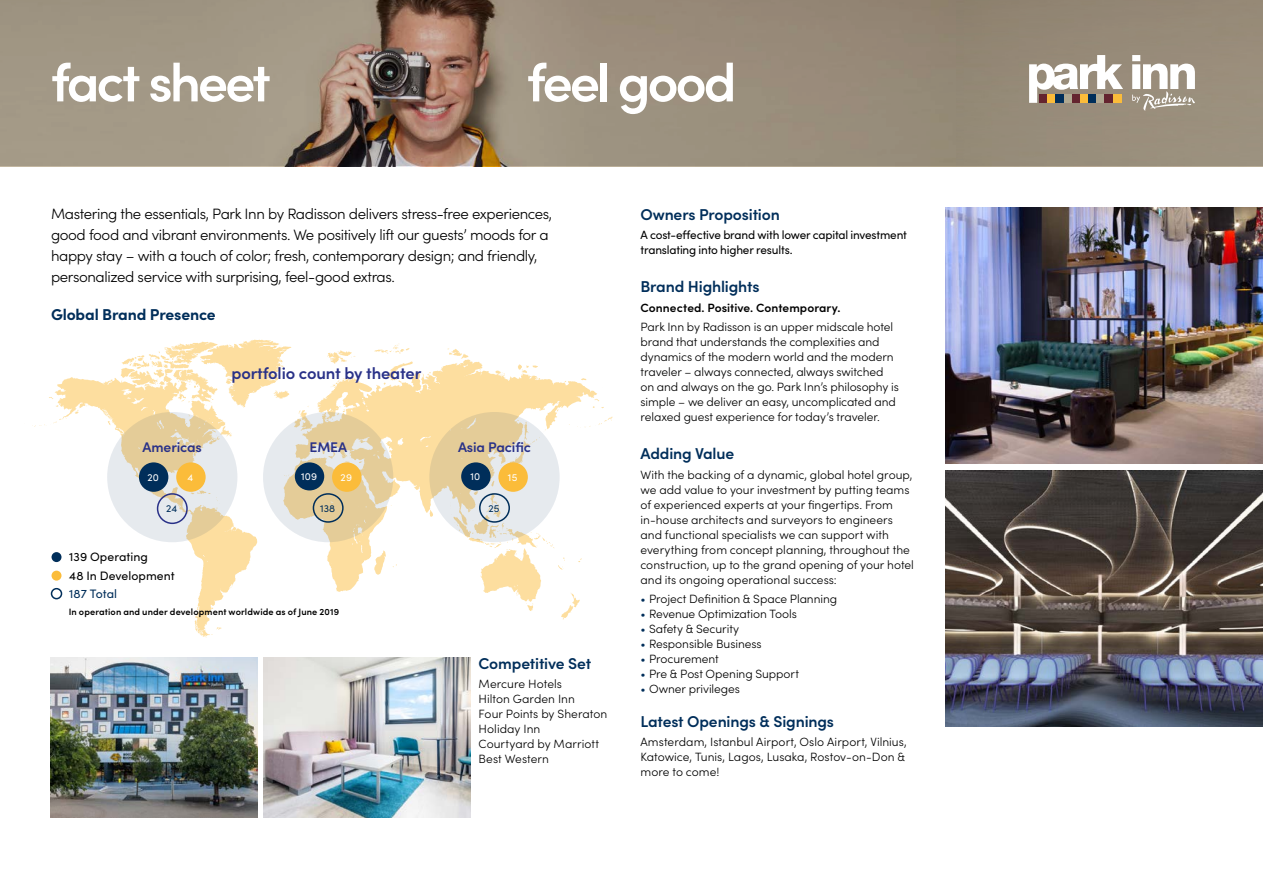
<style>
.page{position:relative;width:1263px;height:893px;background:#fff}
.page>*{position:absolute;margin:0;border:0;box-sizing:border-box;transform-origin:0 0}
.t1{font:600 54px "Sofia Pro";letter-spacing:-.06em;color:#fff}
.t2{font:600 16.5px "Sofia Pro";letter-spacing:-.01em;color:#293188}
.t3{font:600 15.75px "Sofia Pro";letter-spacing:-.01em;color:#002e5a}
.t4{font:700 15.75px "Sofia Pro";letter-spacing:-.01em;color:#002e5a}
.t5{font:300 15px/21px "Sofia Pro";letter-spacing:-.025em;color:#000}
.t6{font:600 13.95px "Sofia Pro";letter-spacing:-.01em;color:#293188}
.t7{font:12.3px/18.3px "Sofia Pro";letter-spacing:.005em;color:#000}
.t8{font:12.3px "Sofia Pro";letter-spacing:-.005em;color:#002e5a}
.t9{font:300 12px/15px "Sofia Pro";color:#000}
.t10{font:12px/15px "Sofia Pro";letter-spacing:-.015em;color:#000}
.t11{font:600 12px "Sofia Pro";letter-spacing:.005em;color:#000}
.t12{font:10.2px "Sofia Pro";letter-spacing:.015em;color:#fff}
.t13{font:10.2px "Sofia Pro";letter-spacing:.01em;color:#002e5a}
.t14{font:600 9.15px "Sofia Pro";letter-spacing:.015em;color:#000}
.s1{color:#002e5a}
</style>
<div class="page">
<img style="left:51px;top:657px;width:206px;height:160px">
<svg style="left:32px;top:340px;width:580px;height:298px"></svg>
<svg style="left:107px;top:412px;width:130px;height:130px;background:#e4ddcb"></svg>
<div style="left:139px;top:462px;width:29px;height:30px;background:#002e5a;border-radius:50%"></div>
<div style="left:176px;top:462px;width:30px;height:30px;background:#fbbc3a;border-radius:50%"></div>
<div style="left:157px;top:493px;width:31px;height:31px;border:2px solid #293188;border-radius:50%"></div>
<svg style="left:263px;top:412px;width:130px;height:130px;background:#e3d6b8"></svg>
<div style="left:295px;top:462px;width:29px;height:28px;background:#002e5a;border-radius:50%"></div>
<div style="left:332px;top:462px;width:29px;height:30px;background:#fbbc3a;border-radius:50%"></div>
<div style="left:313px;top:493px;width:31px;height:30px;border:2px solid #002e5a;border-radius:50%"></div>
<svg style="left:429px;top:412px;width:131px;height:130px;background:#e4dcc7"></svg>
<div style="left:461px;top:462px;width:30px;height:28px;background:#002e5a;border-radius:50%"></div>
<div style="left:498px;top:462px;width:30px;height:30px;background:#fbbc3a;border-radius:50%"></div>
<div style="left:479px;top:493px;width:31px;height:30px;border:2px solid #002e5a;border-radius:50%"></div>
<div style="left:52px;top:552px;width:10px;height:10px;background:#002e5a;border-radius:50%"></div>
<div style="left:52px;top:571px;width:10px;height:10px;background:#fbbc3a;border-radius:50%"></div>
<div style="left:51px;top:588px;width:11px;height:11px;border:2px solid #002e5a;border-radius:50%"></div>
<img style="left:264px;top:657px;width:206px;height:160px">
<img style="left:946px;top:207px;width:317px;height:256px">
<img style="left:946px;top:470px;width:317px;height:256px">
<svg style="left:0;top:0;width:1263px;height:166px;background:#988a78"></svg>
<svg style="left:1029px;top:55px;width:94px;height:48px"></svg>
<div style="left:1039px;top:95px;width:8px;height:8px;background:#64242f"></div>
<div style="left:1047px;top:95px;width:9px;height:8px;background:#fbbc3a"></div>
<div style="left:1056px;top:95px;width:8px;height:8px;background:#002e5a"></div>
<div style="left:1064px;top:95px;width:8px;height:8px;background:#b0a891"></div>
<div style="left:1072px;top:95px;width:8px;height:8px;background:#64242f"></div>
<div style="left:1080px;top:95px;width:8px;height:8px;background:#fbbc3a"></div>
<div style="left:1088px;top:95px;width:9px;height:8px;background:#002e5a"></div>
<div style="left:1097px;top:95px;width:8px;height:8px;background:#b0a891"></div>
<div style="left:1105px;top:95px;width:8px;height:8px;background:#64242f"></div>
<div style="left:1113px;top:95px;width:8px;height:8px;background:#fbbc3a"></div>
<svg style="left:1132px;top:55px;width:63px;height:56px"></svg>
<h1 class="t1" style="left:51px;top:42px;width:221px">fact sheet</h1>
<h1 class="t1" style="left:527px;top:42px;width:211px">feel good</h1>
<p class="t5" style="left:51px;top:203px;width:503px">Mastering the essentials, Park Inn by Radisson delivers stress-free experiences, good food and vibrant environments. We positively lift our guests’ moods for a happy stay – with a touch of color; fresh, contemporary design; and friendly, personalized service with surprising, feel-good extras.</p>
<h3 class="t3" style="left:640px;top:202px;width:141px">Owners Proposition</h3>
<p class="t10" style="left:640px;top:227px;width:268px">A cost-effective brand with lower capital investment translating into higher results.</p>
<h3 class="t3" style="left:640px;top:275px;width:121px">Brand Highlights</h3>
<p class="t11" style="left:640px;top:298px;width:202px">Connected. Positive. Contemporary.</p>
<p class="t9" style="left:640px;top:319px;width:260px">Park Inn by Radisson is an upper midscale hotel brand that understands the complexities and dynamics of the modern world and the modern traveler – always connected, always switched on and always on the go. Park Inn’s philosophy is simple – we deliver an easy, uncomplicated and relaxed guest experience for today’s traveler.</p>
<h3 class="t3" style="left:640px;top:442px;width:95px">Adding Value</h3>
<p class="t9" style="left:640px;top:466px;width:275px">With the backing of a dynamic, global hotel group, we add value to your investment by putting teams of experienced experts at your fingertips. From in-house architects and surveyors to engineers and functional specialists we can support with everything from concept planning, throughout the construction, up to the grand opening of your hotel and its ongoing operational success:</p>
<p class="t9" style="left:640px;top:591px;width:198px"><span class="s1">•</span> Project Definition &amp; Space Planning</p>
<p class="t9" style="left:640px;top:606px;width:158px"><span class="s1">•</span> Revenue Optimization Tools</p>
<p class="t9" style="left:640px;top:621px;width:100px"><span class="s1">•</span> Safety &amp; Security</p>
<p class="t9" style="left:640px;top:636px;width:123px"><span class="s1">•</span> Responsible Business</p>
<p class="t9" style="left:640px;top:651px;width:80px"><span class="s1">•</span> Procurement</p>
<p class="t9" style="left:640px;top:666px;width:160px"><span class="s1">•</span> Pre &amp; Post Opening Support</p>
<p class="t9" style="left:640px;top:681px;width:101px"><span class="s1">•</span> Owner privileges</p>
<h3 class="t3" style="left:640px;top:710px;width:195px">Latest Openings &amp; Signings</h3>
<p class="t9" style="left:640px;top:734px;width:268px">Amsterdam, Istanbul Airport, Oslo Airport, Vilnius,<br>Katowice, Tunis, Lagos, Lusaka, Rostov-on-Don &amp; more to come!</p>
<h3 class="t4" style="left:51px;top:302px;width:166px">Global Brand Presence</h3>
<h2 class="t2" style="left:231px;top:361px;width:191px">portfolio count by theater</h2>
<p class="t6" style="left:458px;top:436px;width:74px">Asia Pacific</p>
<p class="t6" style="left:143px;top:436px;width:61px">Americas</p>
<p class="t6" style="left:310px;top:436px;width:39px">EMEA</p>
<p class="t12" style="left:301px;top:469px;width:18px">109</p>
<p class="t12" style="left:341px;top:470px;width:13px">29</p>
<p class="t13" style="left:320px;top:501px;width:17px">138</p>
<p class="t12" style="left:470px;top:469px;width:11px">10</p>
<p class="t12" style="left:508px;top:470px;width:11px">15</p>
<p class="t13" style="left:488px;top:501px;width:13px">25</p>
<p class="t12" style="left:147px;top:470px;width:13px">20</p>
<p class="t12" style="left:188px;top:470px;width:7px">4</p>
<p class="t13" style="left:166px;top:501px;width:13px">24</p>
<p class="t7" style="left:69px;top:547px;width:107px">139 Operating<br>48 In Development</p>
<p class="t8" style="left:69px;top:585px;width:49px">187 Total</p>
<p class="t14" style="left:69px;top:605px;width:272px">In operation and under development worldwide as of June 2019</p>
<h3 class="t3" style="left:479px;top:651px;width:114px">Competitive Set</h3>
<p class="t9" style="left:479px;top:675px;width:130px">Mercure Hotels<br>Hilton Garden Inn<br>Four Points by Sheraton<br>Holiday Inn<br>Courtyard by Marriott<br>Best Western</p>
</div>
